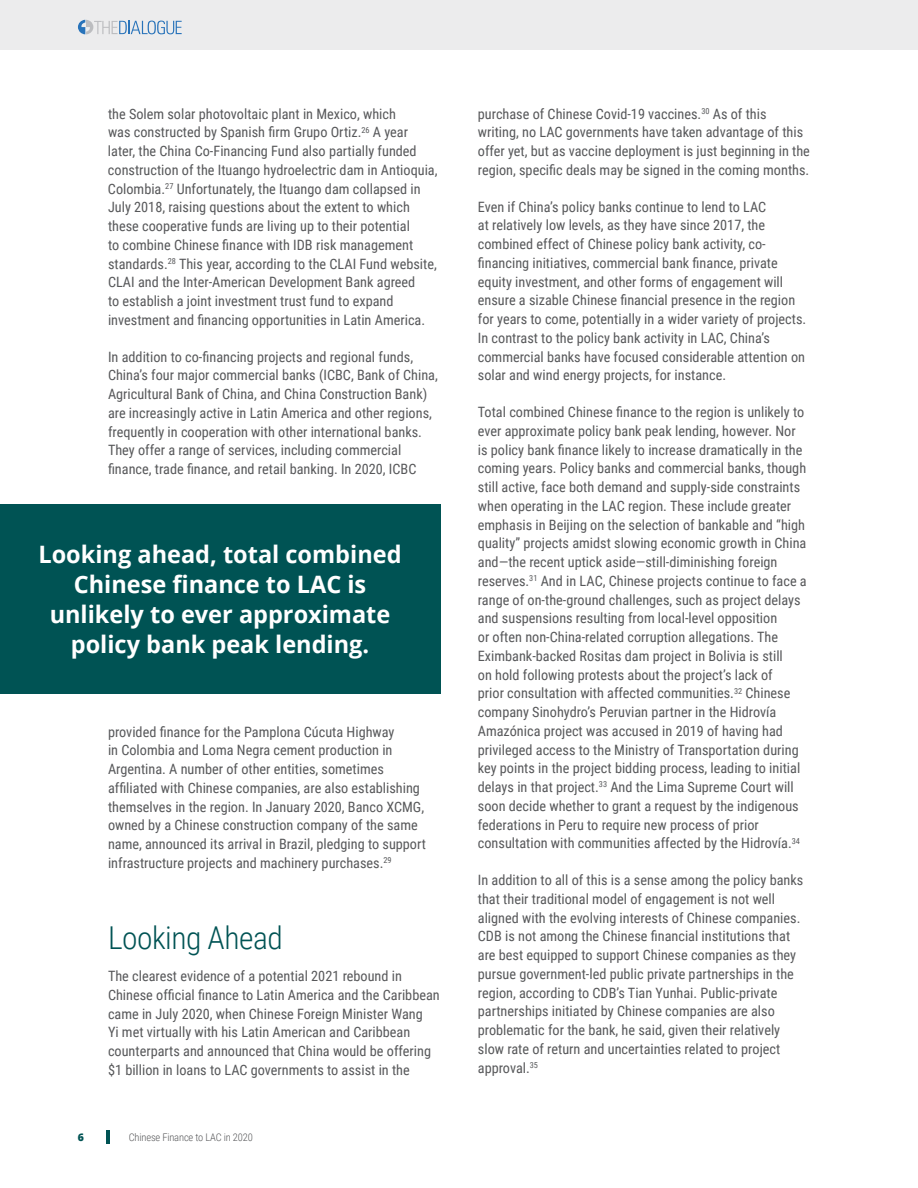
<style>
.page{position:relative;width:918px;height:1188px;background:#fff}
.page>*{position:absolute;margin:0;border:0;box-sizing:border-box;transform-origin:0 0}
.t1{font:300 31.5px "Roboto Condensed";letter-spacing:-.015em;color:#005354}
.t2{font:700 24px/30px "Open Sans";color:#fff;text-align:center}
.t3{font:14.25px/18.8px "Roboto Condensed";color:#57585a}
.t4{font:300 10.5px "Roboto Condensed";letter-spacing:-.015em;color:#57585a}
.t5{font:800 10.5px "Open Sans";color:#005354}
</style>
<div class="page">
<div style="left:0;top:0;width:918px;height:50px;background:#ececed"></div>
<svg style="left:106px;top:1131px;width:3px;height:13px"></svg>
<svg style="left:78px;top:20px;width:104px;height:14px"></svg>
<div style="left:0;top:505px;width:440px;height:189px;background:#005354"></div>
<p class="t3" style="left:108px;top:104px;width:331px">the Solem solar photovoltaic plant in Mexico, which<br>was constructed by Spanish firm Grupo Ortiz.<sup>26</sup> A year later, the China Co-Financing Fund also partially funded construction of the Ituango hydroelectric dam in Antioquia, Colombia.<sup>27</sup> Unfortunately, the Ituango dam collapsed in July 2018, raising questions about the extent to which these cooperative funds are living up to their potential<br>to combine Chinese finance with IDB risk management standards.<sup>28</sup> This year, according to the CLAI Fund website, CLAI and the Inter-American Development Bank agreed<br>to establish a joint investment trust fund to expand investment and financing opportunities in Latin America.</p>
<p class="t3" style="left:108px;top:347px;width:331px">In addition to co-financing projects and regional funds, China’s four major commercial banks (ICBC, Bank of China, Agricultural Bank of China, and China Construction Bank) are increasingly active in Latin America and other regions, frequently in cooperation with other international banks.<br>They offer a range of services, including commercial finance, trade finance, and retail banking. In 2020, ICBC</p>
<h2 class="t2" style="left:38px;top:539px;width:365px">Looking ahead, total combined<br>Chinese finance to LAC is unlikely to ever approximate policy bank peak lending.</h2>
<p class="t3" style="left:108px;top:722px;width:320px">provided finance for the Pamplona Cúcuta Highway<br>in Colombia and Loma Negra cement production in Argentina. A number of other entities, sometimes affiliated with Chinese companies, are also establishing themselves in the region. In January 2020, Banco XCMG, owned by a Chinese construction company of the same name, announced its arrival in Brazil, pledging to support infrastructure projects and machinery purchases.<sup>29</sup></p>
<h1 class="t1" style="left:108px;top:916px;width:176px">Looking Ahead</h1>
<p class="t3" style="left:108px;top:966px;width:333px">The clearest evidence of a potential 2021 rebound in Chinese official finance to Latin America and the Caribbean came in July 2020, when Chinese Foreign Minister Wang<br>Yi met virtually with his Latin American and Caribbean counterparts and announced that China would be offering $1 billion in loans to LAC governments to assist in the</p>
<p class="t5" style="left:78px;top:1130px;width:8px">6</p>
<p class="t4" style="left:129px;top:1130px;width:126px">Chinese Finance to LAC in 2020</p>
<p class="t3" style="left:478px;top:104px;width:334px">purchase of Chinese Covid-19 vaccines.<sup>30</sup> As of this writing, no LAC governments have taken advantage of this offer yet, but as vaccine deployment is just beginning in the region, specific deals may be signed in the coming months.</p>
<p class="t3" style="left:478px;top:197px;width:330px">Even if China’s policy banks continue to lend to LAC<br>at relatively low levels, as they have since 2017, the combined effect of Chinese policy bank activity, co&shy;financing initiatives, commercial bank finance, private equity investment, and other forms of engagement will ensure a sizable Chinese financial presence in the region for years to come, potentially in a wider variety of projects.<br>In contrast to the policy bank activity in LAC, China’s commercial banks have focused considerable attention on solar and wind energy projects, for instance.</p>
<p class="t3" style="left:478px;top:402px;width:330px">Total combined Chinese finance to the region is unlikely to ever approximate policy bank peak lending, however. Nor is policy bank finance likely to increase dramatically in the coming years. Policy banks and commercial banks, though still active, face both demand and supply-side constraints when operating in the LAC region. These include greater emphasis in Beijing on the selection of bankable and “high quality” projects amidst slowing economic growth in China and—the recent uptick aside—still-diminishing foreign reserves.<sup>31</sup> And in LAC, Chinese projects continue to face a range of on-the-ground challenges, such as project delays and suspensions resulting from local-level opposition<br>or often non-China-related corruption allegations. The Eximbank-backed Rositas dam project in Bolivia is still<br>on hold following protests about the project’s lack of<br>prior consultation with affected communities.<sup>32</sup> Chinese company Sinohydro’s Peruvian partner in the Hidrovía Amazónica project was accused in 2019 of having had privileged access to the Ministry of Transportation during key points in the project bidding process, leading to initial delays in that project.<sup>33</sup> And the Lima Supreme Court will soon decide whether to grant a request by the indigenous federations in Peru to require new process of prior consultation with communities affected by the Hidrovía.<sup>34</sup></p>
<p class="t3" style="left:478px;top:870px;width:327px">In addition to all of this is a sense among the policy banks that their traditional model of engagement is not well aligned with the evolving interests of Chinese companies.<br>CDB is not among the Chinese financial institutions that are best equipped to support Chinese companies as they pursue government-led public private partnerships in the region, according to CDB’s Tian Yunhai. Public-private partnerships initiated by Chinese companies are also problematic for the bank, he said, given their relatively slow rate of return and uncertainties related to project approval.<sup>35</sup></p>
</div>
